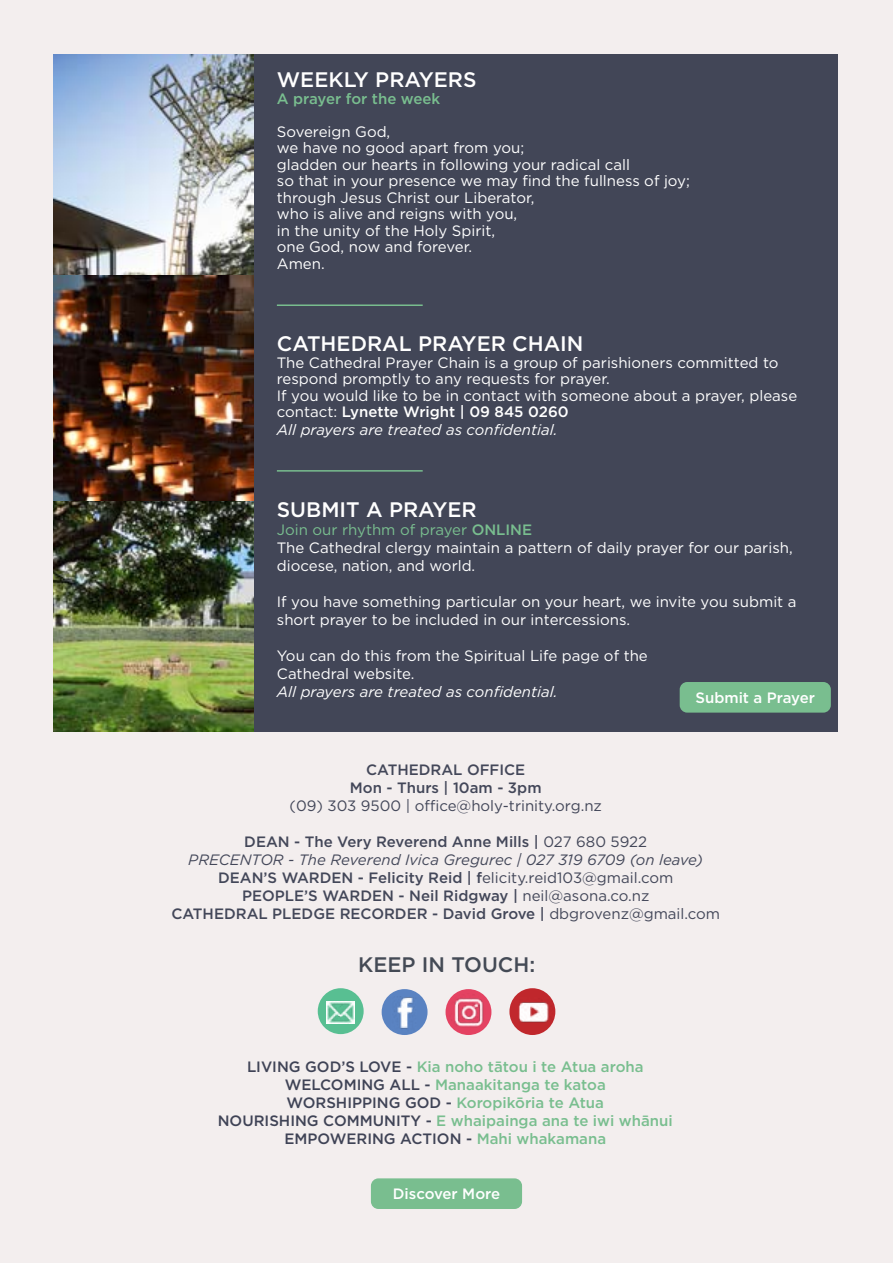
<style>
.page{position:relative;width:893px;height:1263px;background:#f3eeee}
.page>*{position:absolute;margin:0;border:0;box-sizing:border-box;transform-origin:0 0}
.t1{font:500 21px "Gotham";color:#fff}
.t2{font:500 21px "Gotham";color:#444a55}
.t3{font:15px/16.5px "Gotham";color:#fff}
.t4{font:500 15px/18px "Gotham";color:#434759;text-align:center}
.t5{font:500 15px/18px "Gotham";color:#79be8f;text-align:center}
.t6{font:italic 15px "Gotham";color:#fff}
.t7{font:15px "Gotham";color:#434759}
.t8{font:500 15px "Gotham";color:#fff}
.s1{font-weight:500}
.s2{color:#79be8f}
.s3{font-weight:500;color:#79be8f}
.s4{font-weight:400}
.s5{font-weight:400;font-style:italic}
.s6{color:#3f4356}
</style>
<div class="page">
<div style="left:446px;top:989px;width:45px;height:46px;background:#e44262;border-radius:50%"></div>
<div style="left:509px;top:988px;width:46px;height:47px;background:#c1282d;border-radius:50%"></div>
<div style="left:318px;top:988px;width:46px;height:46px;background:#58bf92;border-radius:50%"></div>
<div style="left:382px;top:989px;width:46px;height:46px;background:#5a83c2;border-radius:50%"></div>
<img style="left:382px;top:996px;width:46px;height:39px">
<img style="left:449px;top:993px;width:37px;height:37px;border-radius:19px">
<img style="left:519px;top:988px;width:36px;height:47px">
<img style="left:326px;top:1002px;width:29px;height:21px">
<div style="left:55px;top:54px;width:783px;height:677px;background:#424657"></div>
<img style="left:53px;top:54px;width:201px;height:677px">
<div style="left:680px;top:682px;width:151px;height:31px;background:#79be8f;border-radius:8px"></div>
<hr style="left:277px;top:304px;width:146px;height:2px;background:#79be8f">
<hr style="left:277px;top:470px;width:146px;height:2px;background:#79be8f">
<div style="left:371px;top:1178px;width:151px;height:31px;background:#79be8f;border-radius:8px"></div>
<h1 class="t1" style="left:277px;top:66px;width:201px">WEEKLY PRAYERS</h1>
<p class="t5" style="left:277px;top:89px;width:165px">A prayer for the week</p>
<p class="t3" style="left:277px;top:123px;width:414px">Sovereign God,<br>we have no good apart from you;<br>gladden our hearts in following your radical call<br>so that in your presence we may find the fullness of joy; through Jesus Christ our Liberator,<br>who is alive and reigns with you,<br>in the unity of the Holy Spirit,<br>one God, now and forever.<br>Amen.</p>
<h1 class="t1" style="left:277px;top:330px;width:308px">CATHEDRAL PRAYER CHAIN</h1>
<p class="t3" style="left:277px;top:354px;width:522px">The Cathedral Prayer Chain is a group of parishioners committed to respond promptly to any requests for prayer.<br>If you would like to be in contact with someone about a prayer, please contact: <span class="s1">Lynette Wright | 09 845 0260</span></p>
<p class="t6" style="left:277px;top:420px;width:282px">All prayers are treated as confidential.</p>
<h1 class="t1" style="left:277px;top:496px;width:201px">SUBMIT A PRAYER</h1>
<p class="t3" style="left:277px;top:521px;width:517px;line-height:18px"><span class="s2">Join our rhythm of prayer</span> <span class="s3">ONLINE<br></span>The Cathedral clergy maintain a pattern of daily prayer for our parish, diocese, nation, and world.</p>
<p class="t3" style="left:277px;top:593px;width:521px;line-height:18px">If you have something particular on your heart, we invite you submit a short prayer to be included in our intercessions.</p>
<p class="t3" style="left:277px;top:647px;width:372px;line-height:18px">You can do this from the Spiritual Life page of the<br>Cathedral website.</p>
<p class="t6" style="left:277px;top:682px;width:282px">All prayers are treated as confidential.</p>
<p class="t8" style="left:695px;top:688px;width:121px">Submit a Prayer</p>
<p class="t4" style="left:350px;top:760px;width:193px">CATHEDRAL OFFICE<br>Mon - Thurs | 10am - 3pm</p>
<p class="t7" style="left:290px;top:796px;width:314px">(09) 303 9500 | office@holy-trinity.org.nz</p>
<p class="t4" style="left:171px;top:832px;width:550px">DEAN - The Very Reverend Anne Mills | <span class="s4">027 680 5922<br></span><span class="s5">PRECENTOR - The Reverend Ivica Gregurec | 027 319 6709 (on leave)<br></span>DEAN’S WARDEN - Felicity Reid | f<span class="s4">elicity.reid103@gmail.com<br></span>PEOPLE’S WARDEN - Neil Ridgway | <span class="s4">neil@asona.co.nz<br></span>CATHEDRAL PLEDGE RECORDER - David Grove | <span class="s4">dbgrovenz@gmail.com</span></p>
<h1 class="t2" style="left:358px;top:951px;width:179px">KEEP IN TOUCH:</h1>
<p class="t5" style="left:218px;top:1058px;width:456px"><span class="s6">LIVING GOD’S LOVE -</span> Kia noho tātou i te Atua aroha <span class="s6">WELCOMING ALL -</span> Manaakitanga te katoa<br><span class="s6">WORSHIPPING GOD -</span> Koropikōria te Atua<br><span class="s6">NOURISHING COMMUNITY -</span> E whaipainga ana te iwi whānui <span class="s6">EMPOWERING ACTION -</span> Mahi whakamana</p>
<p class="t8" style="left:393px;top:1184px;width:109px">Discover More</p>
</div>
